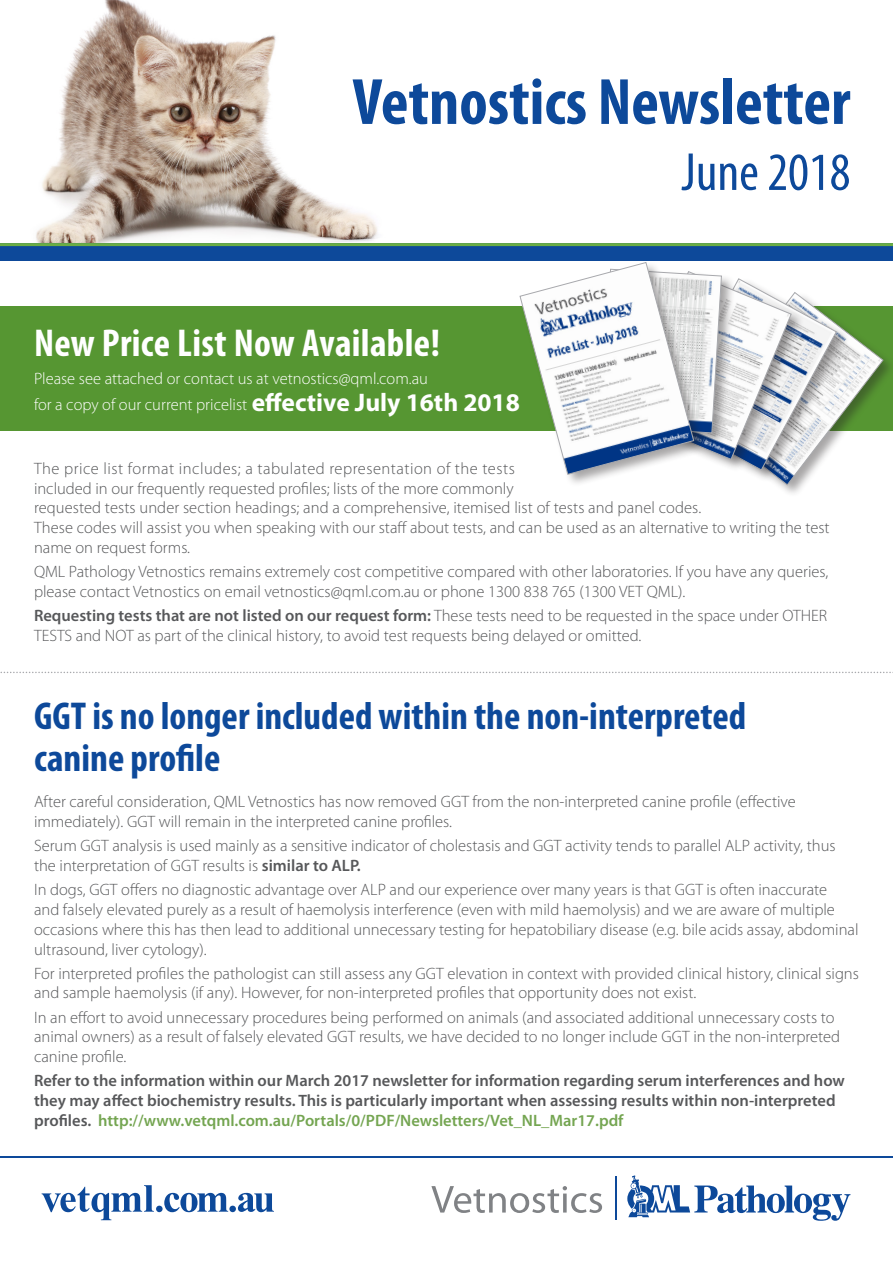
<style>
.page{position:relative;width:893px;height:1263px;background:#fff}
.page>*{position:absolute;margin:0;border:0;box-sizing:border-box;transform-origin:0 0}
.t1{font:700 condensed 66px "Myriad Pro";color:#0d499a}
.t2{font:condensed 54px "Myriad Pro";color:#0d499a}
.ArticleBodyCopy{font:700 condensed 39px/42px "Myriad Pro";color:#0d499a}
.ArticleBodyCopy-2{font:700 condensed 39px "Myriad Pro";letter-spacing:.01em;color:#fff}
.t3{font:300 16.5px/19.8px "Myriad Pro";color:#57585a}
.t4{font:600 16.5px/19.8px "Myriad Pro";color:#57585a}
.ArticleBodyCopy-3{font:300 16.5px/25.5px "Myriad Pro";color:#fff}
.s1{font-weight:700;font-size:25.5px}
.s2{font-weight:600}
.s3{color:#74a551}
</style>
<div class="page">
<img style="left:36px;top:0;width:341px;height:243px">
<div style="left:0;top:243px;width:893px;height:17px;background:#0d499a"></div>
<hr style="left:0;top:243px;width:893px;height:3px;background:#6bad44">
<hr style="left:0;top:1157px;width:893px;height:1px;background:#0d499a">
<svg style="left:627px;top:1175px;width:223px;height:46px"></svg>
<svg style="left:431px;top:1186px;width:171px;height:27px"></svg>
<hr style="left:615px;top:1176px;width:1px;height:44px;background:#0d499a">
<svg style="left:42px;top:1185px;width:232px;height:35px"></svg>
<svg style="left:0;top:672px;width:893px;height:1px"></svg>
<div style="left:0;top:306px;width:893px;height:124px;background:#569632"></div>
<div style="left:698px;top:291px;width:195px;height:207px;background:#231f20;opacity:.4"></div>
<div style="left:519px;top:261px;width:188px;height:227px;background:#fff"></div>
<svg style="left:520px;top:262px;width:363px;height:223px"></svg>
<h1 class="t1" style="left:352px;top:61px;width:499px">Vetnostics Newsletter</h1>
<h2 class="t2" style="left:681px;top:139px;width:171px">June 2018</h2>
<p class="ArticleBodyCopy-2" style="left:34px;top:319px;width:407px">New Price List Now Available!</p>
<p class="ArticleBodyCopy-3" style="left:34px;top:366px;width:487px">Please see attached or contact us at vetnostics@qml.com.au<br>for a copy of our current pricelist <span class="s1">effective July 16th 2018</span></p>
<p class="t3" style="left:34px;top:459px;width:797px">The price list format includes; a tabulated representation of the tests<br>included in our frequently requested profiles; lists of the more commonly<br>requested tests under section headings; and a comprehensive, itemised list of tests and panel codes.<br>These codes will assist you when speaking with our staff about tests, and can be used as an alternative to writing the test name on request forms.</p>
<p class="t3" style="left:34px;top:562px;width:796px">QML Pathology Vetnostics remains extremely cost competitive compared with other laboratories. If you have any queries, please contact Vetnostics on email vetnostics@qml.com.au or phone 1300 838 765 (1300 VET QML).</p>
<p class="t3" style="left:34px;top:606px;width:795px"><span class="s2">Requesting tests that are not listed on our request form:</span> These tests need to be requested in the space under OTHER<br>TESTS and NOT as part of the clinical history, to avoid test requests being delayed or omitted.</p>
<p class="ArticleBodyCopy" style="left:34px;top:694px;width:714px">GGT is no longer included within the non-interpreted canine profile</p>
<p class="t3" style="left:34px;top:792px;width:763px">After careful consideration, QML Vetnostics has now removed GGT from the non-interpreted canine profile (effective immediately). GGT will remain in the interpreted canine profiles.</p>
<p class="t3" style="left:34px;top:836px;width:803px">Serum GGT analysis is used mainly as a sensitive indicator of cholestasis and GGT activity tends to parallel ALP activity, thus the interpretation of GGT results is <span class="s2">similar to ALP.</span></p>
<p class="t3" style="left:34px;top:880px;width:826px">In dogs, GGT offers no diagnostic advantage over ALP and our experience over many years is that GGT is often inaccurate<br>and falsely elevated purely as a result of haemolysis interference (even with mild haemolysis) and we are aware of multiple occasions where this has then lead to additional unnecessary testing for hepatobiliary disease (e.g. bile acids assay, abdominal ultrasound, liver cytology).</p>
<p class="t3" style="left:34px;top:963px;width:826px">For interpreted profiles the pathologist can still assess any GGT elevation in context with provided clinical history, clinical signs and sample haemolysis (if any). However, for non-interpreted profiles that opportunity does not exist.</p>
<p class="t3" style="left:34px;top:1007px;width:808px">In an effort to avoid unnecessary procedures being performed on animals (and associated additional unnecessary costs to animal owners) as a result of falsely elevated GGT results, we have decided to no longer include GGT in the non-interpreted canine profile.</p>
<p class="t4" style="left:34px;top:1071px;width:812px">Refer to the information within our March 2017 newsletter for information regarding serum interferences and how they may affect biochemistry results. This is particularly important when assessing results within non-interpreted profiles. <span class="s3">http://www.vetqml.com.au/Portals/0/PDF/Newsletters/Vet_NL_Mar17.pdf</span></p>
</div>
